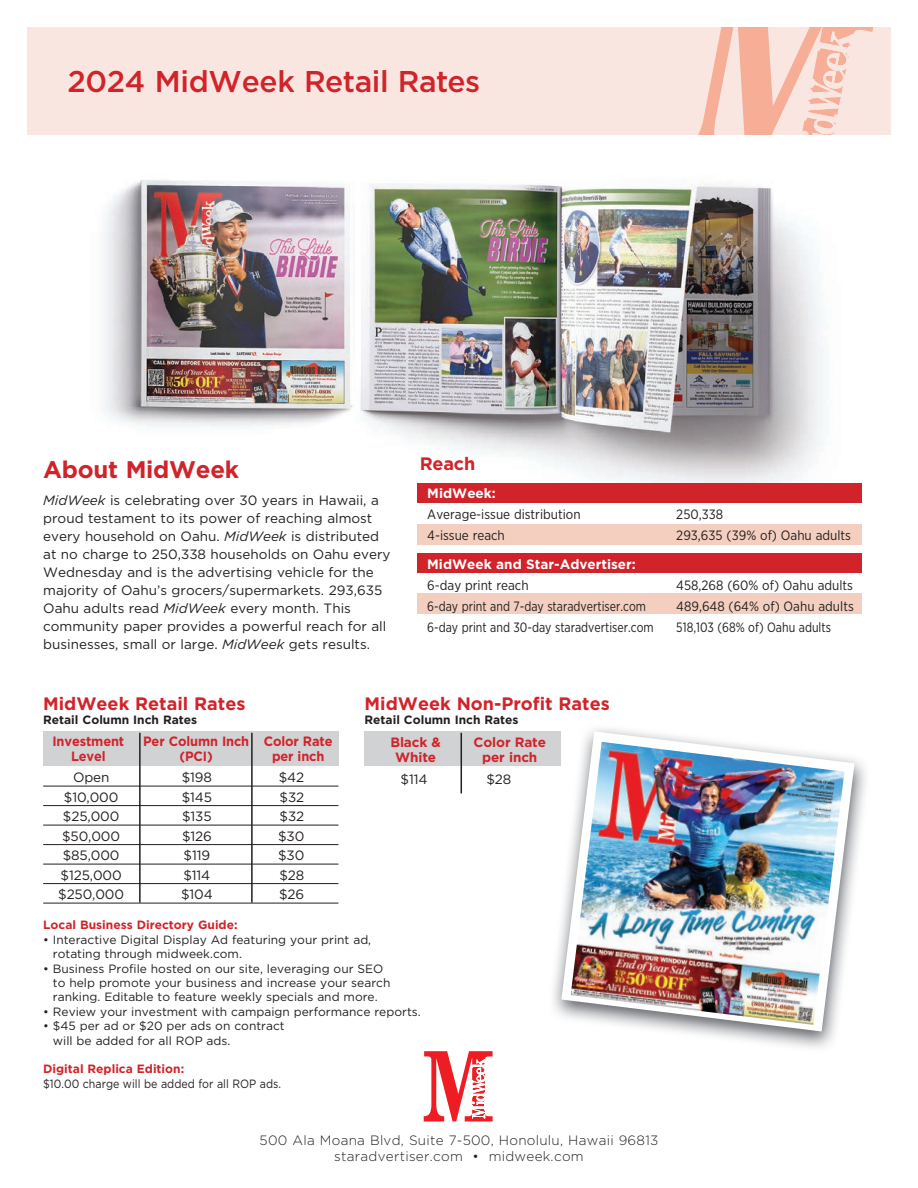
<style>
.page{position:relative;width:918px;height:1188px;background:#fff}
.page>*{position:absolute;margin:0;border:0;box-sizing:border-box;transform-origin:0 0}
.t1{font:500 30px "Gotham";letter-spacing:-.01em;color:#d1232a}
.t2{font:700 24px "Gotham";letter-spacing:-.01em;color:#d1232a}
.t3{font:700 18px "Gotham";color:#d1232a}
.t4{font:13.5px/18px "Gotham";color:#231f20}
.t5{font:13.5px "Gotham Narrow";color:#231f20}
.t6{font:13.5px "Gotham Narrow";color:#231f20;scale:.91 1}
.t7{font:300 13.5px/16.5px "Gotham";letter-spacing:.02em;color:#231f20;text-align:center}
.t8{font:700 13.5px "Gotham";letter-spacing:-.01em;color:#d1232a;scale:.95 1}
.t9{font:700 13.5px "Gotham";color:#fff}
.t10{font:700 13.5px "Gotham";letter-spacing:-.01em;color:#d1232a}
.t11{font:12px/14.4px "Gotham";color:#231f20}
.t12{font:700 12px "Gotham";color:#d1232a}
.t13{font:700 12px "Gotham";color:#231f20}
.t14{font:12px "Gotham";color:#231f20;scale:.89 1}
.s1{font-style:italic}
</style>
<div class="page">
<div style="left:27px;top:27px;width:864px;height:108px;background:#fae6e1"></div>
<svg style="left:698px;top:27px;width:175px;height:108px"></svg>
<img style="left:103px;top:180px;width:720px;height:303px">
<img style="left:553px;top:728px;width:313px;height:320px">
<svg style="left:561px;top:731px;width:294px;height:300px"></svg>
<img style="left:571px;top:742px;width:273px;height:283px">
<hr style="left:43px;top:786px;width:295px;height:1px;background:#231f20">
<hr style="left:43px;top:805px;width:295px;height:1px;background:#231f20">
<hr style="left:43px;top:825px;width:295px;height:1px;background:#231f20">
<hr style="left:43px;top:844px;width:295px;height:1px;background:#231f20">
<hr style="left:43px;top:864px;width:295px;height:1px;background:#231f20">
<hr style="left:43px;top:883px;width:295px;height:1px;background:#231f20">
<hr style="left:43px;top:903px;width:295px;height:1px;background:#231f20">
<div style="left:43px;top:731px;width:295px;height:35px;background:#d1d2d4"></div>
<hr style="left:139px;top:733px;width:2px;height:170px;background:#231f20">
<hr style="left:251px;top:733px;width:2px;height:170px;background:#231f20">
<svg style="left:424px;top:1051px;width:69px;height:70px"></svg>
<div style="left:365px;top:731px;width:196px;height:35px;background:#d1d2d4"></div>
<hr style="left:461px;top:733px;width:1px;height:60px;background:#231f20">
<div style="left:418px;top:483px;width:444px;height:20px;background:#d1232a"></div>
<div style="left:418px;top:593px;width:444px;height:21px;background:#f4cfc0"></div>
<div style="left:418px;top:524px;width:444px;height:21px;background:#f4cfc0"></div>
<div style="left:418px;top:553px;width:444px;height:19px;background:#d1232a"></div>
<h1 class="t1" style="left:67px;top:64px;width:414px">2024 MidWeek Retail Rates</h1>
<h2 class="t2" style="left:43px;top:455px;width:197px">About MidWeek</h2>
<p class="t4" style="left:43px;top:491px;width:349px"><span class="s1">MidWeek</span> is celebrating over 30 years in Hawaii, a proud testament to its power of reaching almost every household on Oahu. <span class="s1">MidWeek</span> is distributed at no charge to 250,338 households on Oahu every Wednesday and is the advertising vehicle for the majority of Oahu’s grocers/supermarkets. 293,635<br>Oahu adults read <span class="s1">MidWeek</span> every month. This community paper provides a powerful reach for all businesses, small or large. <span class="s1">MidWeek</span> gets results.</p>
<h3 class="t3" style="left:420px;top:453px;width:57px">Reach</h3>
<p class="t9" style="left:427px;top:486px;width:70px">MidWeek:</p>
<p class="t5" style="left:427px;top:506px;width:155px">Average-issue distribution</p>
<p class="t5" style="left:676px;top:506px;width:48px">250,338</p>
<p class="t5" style="left:427px;top:527px;width:79px">4-issue reach</p>
<p class="t5" style="left:676px;top:527px;width:176px">293,635 (39% of) Oahu adults</p>
<p class="t9" style="left:427px;top:556px;width:210px">MidWeek and Star-Advertiser:</p>
<p class="t5" style="left:427px;top:577px;width:103px">6-day print reach</p>
<p class="t5" style="left:676px;top:577px;width:178px">458,268 (60% of) Oahu adults</p>
<p class="t6" style="left:427px;top:598px;width:242px">6-day print and 7-day staradvertiser.com</p>
<p class="t5" style="left:676px;top:598px;width:179px">489,648 (64% of) Oahu adults</p>
<p class="t6" style="left:427px;top:619px;width:250px">6-day print and 30-day staradvertiser.com</p>
<p class="t6" style="left:676px;top:619px;width:172px">518,103 (68% of) Oahu adults</p>
<h3 class="t3" style="left:43px;top:693px;width:204px">MidWeek Retail Rates</h3>
<p class="t13" style="left:43px;top:713px;width:156px">Retail Column Inch Rates</p>
<p class="t8" style="left:52px;top:734px;width:77px">Investment</p>
<p class="t8" style="left:143px;top:734px;width:201px">Per Column Inch Color Rate</p>
<p class="t8" style="left:71px;top:749px;width:38px">Level</p>
<p class="t8" style="left:180px;top:749px;width:36px">(PCI)</p>
<p class="t8" style="left:272px;top:749px;width:57px">per inch</p>
<p class="t4" style="left:73px;top:768px;width:38px">Open</p>
<p class="t4" style="left:182px;top:768px;width:32px">$198</p>
<p class="t4" style="left:279px;top:768px;width:27px">$42</p>
<p class="t4" style="left:64px;top:788px;width:56px">$10,000</p>
<p class="t4" style="left:182px;top:788px;width:32px">$145</p>
<p class="t4" style="left:280px;top:788px;width:26px">$32</p>
<p class="t4" style="left:63px;top:807px;width:58px">$25,000</p>
<p class="t4" style="left:182px;top:807px;width:31px">$135</p>
<p class="t4" style="left:280px;top:807px;width:26px">$32</p>
<p class="t4" style="left:62px;top:827px;width:59px">$50,000</p>
<p class="t4" style="left:182px;top:827px;width:31px">$126</p>
<p class="t4" style="left:278px;top:827px;width:28px">$30</p>
<p class="t4" style="left:63px;top:846px;width:58px">$85,000</p>
<p class="t4" style="left:184px;top:846px;width:28px">$119</p>
<p class="t4" style="left:278px;top:846px;width:28px">$30</p>
<p class="t4" style="left:61px;top:866px;width:63px">$125,000</p>
<p class="t4" style="left:183px;top:866px;width:28px">$114</p>
<p class="t4" style="left:279px;top:866px;width:26px">$28</p>
<p class="t4" style="left:58px;top:885px;width:67px">$250,000</p>
<p class="t4" style="left:181px;top:885px;width:33px">$104</p>
<p class="t4" style="left:279px;top:885px;width:27px">$26</p>
<h3 class="t3" style="left:365px;top:693px;width:247px">MidWeek Non-Profit Rates</h3>
<p class="t13" style="left:365px;top:713px;width:156px">Retail Column Inch Rates</p>
<p class="t10" style="left:390px;top:734px;width:52px">Black &amp;</p>
<p class="t10" style="left:474px;top:734px;width:74px">Color Rate</p>
<p class="t10" style="left:395px;top:749px;width:42px">White</p>
<p class="t10" style="left:482px;top:749px;width:57px">per inch</p>
<p class="t4" style="left:401px;top:770px;width:28px">$114</p>
<p class="t4" style="left:486px;top:770px;width:26px">$28</p>
<p class="t12" style="left:43px;top:918px;width:196px">Local Business Directory Guide:</p>
<p class="t11" style="left:53px;top:932px;width:320px;text-indent:-10px">• Interactive Digital Display Ad featuring your print ad, rotating through midweek.com.</p>
<p class="t11" style="left:53px;top:961px;width:339px;text-indent:-10px">• Business Profile hosted on our site, leveraging our SEO to help promote your business and increase your search ranking. Editable to feature weekly specials and more.</p>
<p class="t11" style="left:43px;top:1004px;width:379px">• Review your investment with campaign performance reports.</p>
<p class="t11" style="left:53px;top:1019px;width:233px;text-indent:-10px">• $45 per ad or $20 per ads on contract will be added for all ROP ads.</p>
<p class="t12" style="left:43px;top:1062px;width:143px">Digital Replica Edition:</p>
<p class="t14" style="left:43px;top:1077px;width:269px">$10.00 charge will be added for all ROP ads.</p>
<p class="t7" style="left:260px;top:1131px;width:400px">500 Ala Moana Blvd, Suite 7-500, Honolulu, Hawaii 96813 staradvertiser.com • midweek.com</p>
</div>
